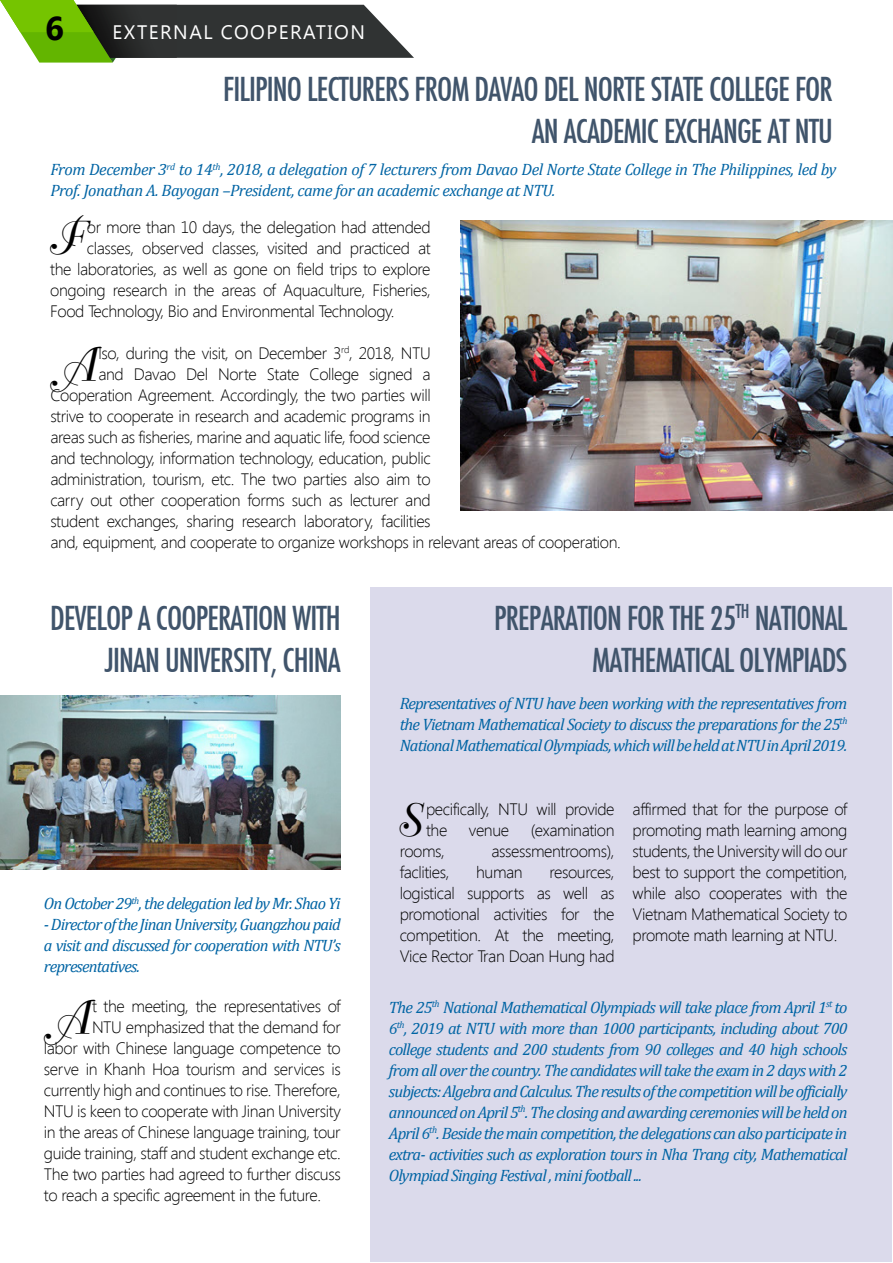
<style>
.page{position:relative;width:893px;height:1263px;background:#fff}
.page>*{position:absolute;margin:0;border:0;box-sizing:border-box;transform-origin:0 0}
.t1{font:46.2px "SFU Belle";color:#000}
.t2{font:36px/42px "SFU Function Condensed";letter-spacing:-.025em;color:#40546b;text-align:right}
.t3{font:700 33px "Segoe UI";color:#000}
.t4{font:19.5px "Segoe UI";letter-spacing:.075em;color:#fff}
.t5{font:300 16.5px/21px "Segoe UI";letter-spacing:-.025em;color:#000;text-align:justify}
.t6{font:italic 16.5px/21px "Cambria";letter-spacing:-.05em;color:#0064a4;text-align:justify}
.t7{font:italic 16.5px/21px "Cambria";letter-spacing:-.025em;color:#0064a4}
</style>
<div class="page">
<div style="left:371px;top:588px;width:521px;height:674px;background:#dbdaeb"></div>
<img style="left:461px;top:221px;width:432px;height:290px">
<img style="left:0;top:696px;width:341px;height:173px">
<svg style="left:0;top:0;width:414px;height:63px"></svg>
<h3 class="t3" style="left:45px;top:5px;width:20px">6</h3>
<p class="t4" style="left:112px;top:18px;width:254px">EXTERNAL COOPERATION</p>
<h2 class="t2" style="left:223px;top:64px;width:611px">FILIPINO LECTURERS FROM DAVAO DEL NORTE STATE COLLEGE FOR<br>AN ACADEMIC EXCHANGE AT NTU</h2>
<p class="t7" style="left:50px;top:159px;width:788px">From December 3<sup>rd</sup> to 14<sup>th</sup>, 2018, a delegation of 7 lecturers from Davao Del Norte State College in The Philippines, led by<br>Prof. Jonathan A. Bayogan –President, came for an academic exchange at NTU.</p>
<h1 class="t1" style="left:46px;top:201px;width:35px">F</h1>
<p class="t5" style="left:87px;top:216px;width:345px">or more than 10 days, the delegation had attended</p>
<p class="t5" style="left:87px;top:237px;width:345px">classes, observed classes, visited and practiced at</p>
<p class="t5" style="left:50px;top:258px;width:382px">the laboratories, as well as gone on field trips to explore</p>
<p class="t5" style="left:50px;top:279px;width:382px">ongoing research in the areas of Aquaculture, Fisheries,</p>
<p class="t5" style="left:50px;top:300px;width:345px">Food Technology, Bio and Environmental Technology.</p>
<h1 class="t1" style="left:58px;top:327px;width:37px">A</h1>
<p class="t5" style="left:98px;top:342px;width:334px">lso, during the visit, on December 3<sup>rd</sup>, 2018, NTU</p>
<p class="t5" style="left:98px;top:363px;width:334px">and Davao Del Norte State College signed a</p>
<p class="t5" style="left:50px;top:384px;width:382px">Cooperation Agreement. Accordingly, the two parties will</p>
<p class="t5" style="left:50px;top:405px;width:382px">strive to cooperate in research and academic programs in</p>
<p class="t5" style="left:50px;top:426px;width:382px">areas such as fisheries, marine and aquatic life, food science</p>
<p class="t5" style="left:50px;top:447px;width:382px">and technology, information technology, education, public</p>
<p class="t5" style="left:50px;top:468px;width:382px">administration, tourism, etc. The two parties also aim to</p>
<p class="t5" style="left:50px;top:489px;width:382px">carry out other cooperation forms such as lecturer and</p>
<p class="t5" style="left:50px;top:510px;width:382px">student exchanges, sharing research laboratory, facilities</p>
<p class="t5" style="left:50px;top:531px;width:572px">and, equipment, and cooperate to organize workshops in relevant areas of cooperation.</p>
<h2 class="t2" style="left:50px;top:593px;width:292px">DEVELOP A COOPERATION WITH<br>JINAN UNIVERSITY, CHINA</h2>
<p class="t6" style="left:44px;top:892px;width:298px">On October 29<sup>th</sup>, the delegation led by Mr. Shao Yi</p>
<p class="t6" style="left:44px;top:913px;width:298px">- Director of the Jinan University, Guangzhou paid a visit and discussed for cooperation with NTU’s representatives.</p>
<p class="t5" style="left:92px;top:995px;width:250px">t the meeting, the representatives of</p>
<p class="t5" style="left:92px;top:1016px;width:250px">NTU emphasized that the demand for</p>
<p class="t5" style="left:44px;top:1037px;width:298px">labor with Chinese language competence to</p>
<p class="t5" style="left:44px;top:1058px;width:298px">serve in Khanh Hoa tourism and services is</p>
<p class="t5" style="left:44px;top:1079px;width:298px">currently high and continues to rise. Therefore,</p>
<p class="t5" style="left:44px;top:1100px;width:298px">NTU is keen to cooperate with Jinan University</p>
<p class="t5" style="left:44px;top:1121px;width:298px">in the areas of Chinese language training, tour</p>
<p class="t5" style="left:44px;top:1142px;width:298px">guide training, staff and student exchange etc.</p>
<p class="t5" style="left:44px;top:1163px;width:298px">The two parties had agreed to further discuss</p>
<p class="t5" style="left:44px;top:1184px;width:279px">to reach a specific agreement in the future.</p>
<h1 class="t1" style="left:52px;top:980px;width:37px">A</h1>
<h2 class="t2" style="left:494px;top:593px;width:355px">PREPARATION FOR THE 25<sup>TH</sup> NATIONAL<br>MATHEMATICAL OLYMPIADS</h2>
<p class="t6" style="left:400px;top:692px;width:449px">Representatives of NTU have been working with the representatives from the Vietnam Mathematical Society to discuss the preparations for the 25<sup>th </sup>National Mathematical Olympiads, which will be held at NTU in April 2019.</p>
<h1 class="t1" style="left:394px;top:784px;width:27px">S</h1>
<p class="t5" style="left:426px;top:798px;width:190px">pecifically, NTU will provide the</p>
<p class="t5" style="left:469px;top:819px;width:42px">venue</p>
<p class="t5" style="left:531px;top:819px;width:85px">(examination</p>
<p class="t5" style="left:400px;top:840px;width:47px">rooms,</p>
<p class="t5" style="left:491px;top:840px;width:125px">assessmentrooms),</p>
<p class="t5" style="left:400px;top:861px;width:51px">faclities,</p>
<p class="t5" style="left:476px;top:861px;width:48px">human</p>
<p class="t5" style="left:400px;top:861px;width:216px;text-indent:150px">resources, logistical supports as well as promotional activities for the competition. At the meeting, Vice Rector Tran Doan Hung had</p>
<p class="t5" style="left:633px;top:798px;width:216px">affirmed that for the purpose of promoting math learning among students, the University will do our best to support the competition, while also cooperates with the Vietnam Mathematical Society to promote math learning at NTU.</p>
<p class="t6" style="left:389px;top:996px;width:460px">The 25<sup>th</sup> National Mathematical Olympiads will take place from April 1<sup>st</sup> to 6<sup>th</sup>, 2019 at NTU with more than 1000 participants, including about 700 college students and 200 students from 90 colleges and 40 high schools from all over the country. The candidates will take the exam in 2 days with 2 subjects: Algebra and Calculus. The results of the competition will be officially announced on April 5<sup>th</sup>. The closing and awarding ceremonies will be held on April 6<sup>th</sup>. Beside the main competition, the delegations can also participate in extra- activities such as exploration tours in Nha Trang city, Mathematical Olympiad Singing Festival , mini football ...</p>
</div>
